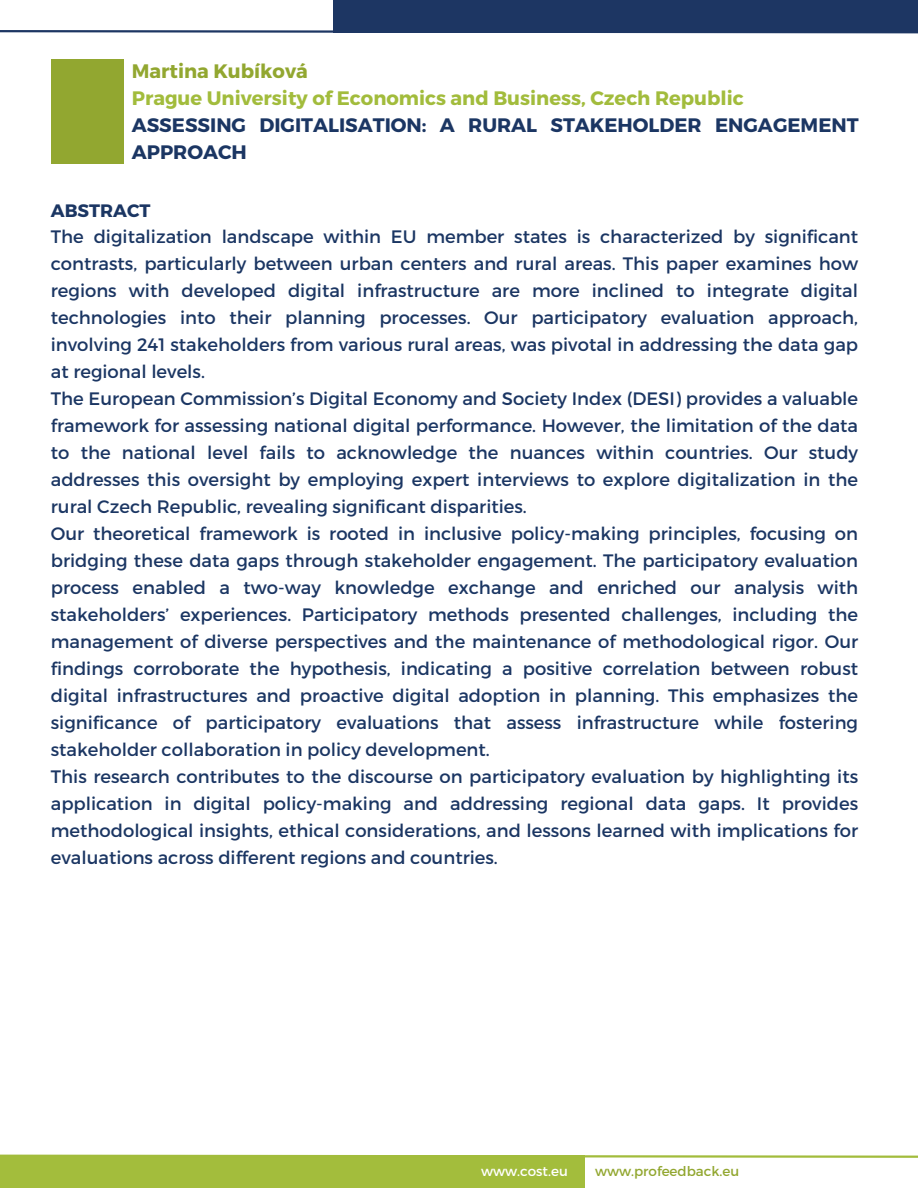
<style>
.page{position:relative;width:918px;height:1188px;background:#fff}
.page>*{position:absolute;margin:0;border:0;box-sizing:border-box;transform-origin:0 0}
.t1{font:700 19.5px/27px "Montserrat";color:#1b3663}
.t2{font:18px/27px "Montserrat";color:#1b3663}
.t3{font:13.5px "Montserrat";color:#92a730}
.t4{font:13.5px "Montserrat";color:#fff}
.s1{color:#92a730}
.s2{color:#a2bc3c}
.s3{font-weight:700}
</style>
<div class="page">
<div style="left:0;top:1156px;width:584px;height:32px;background:#a3bd3c"></div>
<svg style="left:0;top:1154px;width:918px;height:5px"></svg>
<div style="left:334px;top:0;width:584px;height:32px;background:#1d3663"></div>
<svg style="left:0;top:29px;width:918px;height:5px"></svg>
<div style="left:51px;top:59px;width:72px;height:104px;background:#92a730"></div>
<h2 class="t1" style="left:132px;top:56px;width:728px"><span class="s1">Martina Kubíková<br></span><span class="s2">Prague University of Economics and Business, Czech Republic </span>ASSESSING DIGITALISATION: A RURAL STAKEHOLDER ENGAGEMENT APPROACH</h2>
<h1 class="t2" style="left:51px;top:196px;width:809px"><span class="s3">ABSTRACT<br></span>The digitalization landscape within EU member states is characterized by significant contrasts, particularly between urban centers and rural areas. This paper examines how regions with developed digital infrastructure are more inclined to integrate digital technologies into their planning processes. Our participatory evaluation approach, involving 241 stakeholders from various rural areas, was pivotal in addressing the data gap at regional levels.<br>The European Commission’s Digital Economy and Society Index (DESI) provides a valuable framework for assessing national digital performance. However, the limitation of the data to the national level fails to acknowledge the nuances within countries. Our study addresses this oversight by employing expert interviews to explore digitalization in the rural Czech Republic, revealing significant disparities.<br>Our theoretical framework is rooted in inclusive policy-making principles, focusing on bridging these data gaps through stakeholder engagement. The participatory evaluation process enabled a two-way knowledge exchange and enriched our analysis with stakeholders’ experiences. Participatory methods presented challenges, including the management of diverse perspectives and the maintenance of methodological rigor. Our findings corroborate the hypothesis, indicating a positive correlation between robust digital infrastructures and proactive digital adoption in planning. This emphasizes the significance of participatory evaluations that assess infrastructure while fostering stakeholder collaboration in policy development.<br>This research contributes to the discourse on participatory evaluation by highlighting its application in digital policy-making and addressing regional data gaps. It provides methodological insights, ethical considerations, and lessons learned with implications for evaluations across different regions and countries.</h1>
<p class="t4" style="left:481px;top:1163px;width:88px">www.cost.eu</p>
<p class="t3" style="left:595px;top:1163px;width:146px">www.profeedback.eu</p>
</div>
